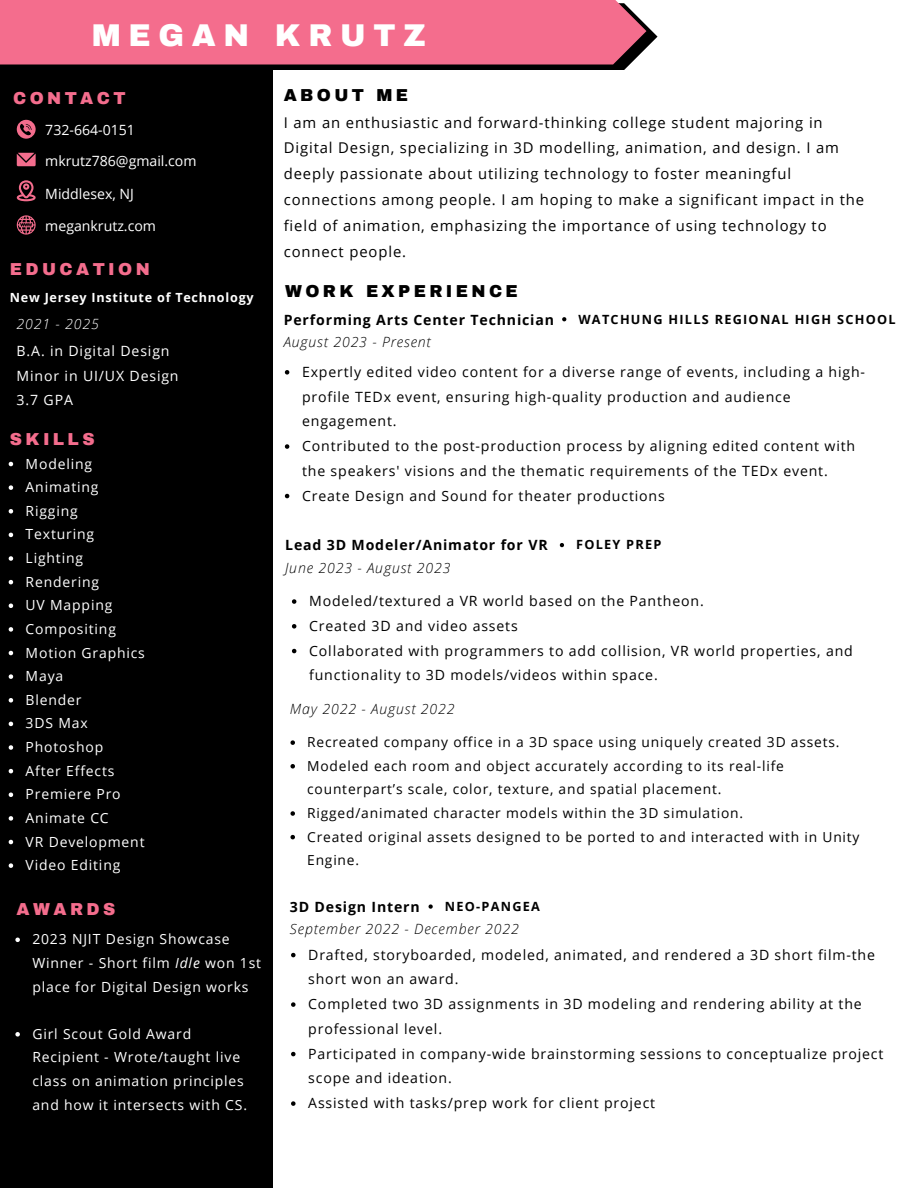
<style>
.page{position:relative;width:918px;height:1188px;background:#fff}
.page>*{position:absolute;margin:0;border:0;box-sizing:border-box;transform-origin:0 0}
.t1{font:900 30.9px "Archivo";letter-spacing:.25em;color:#fff}
.t2{font:900 16.95px "Archivo";letter-spacing:.2em;color:#f46d8d}
.t3{font:900 16.95px "Archivo";letter-spacing:.2em;color:#000}
.t4{font:14.85px/25.8px "Open Sans";letter-spacing:.06em;color:#000}
.t5{font:14.1px/24.8px "Open Sans";letter-spacing:.06em;color:#000}
.t6{font:italic 300 14.1px "Open Sans";letter-spacing:.06em;color:#000}
.t7{font:700 14.1px "Open Sans";letter-spacing:.06em;color:#000}
.t8{font:14.1px "Open Sans";color:#fff}
.t9{font:14.1px/24.8px "Open Sans";letter-spacing:.06em;color:#fff}
.t10{font:italic 300 14.1px "Open Sans";letter-spacing:.06em;color:#fff}
.t11{font:13.95px/23.7px "Open Sans";letter-spacing:.06em;color:#fff}
.t12{font:13.8px/23.7px "Open Sans";letter-spacing:.06em;color:#000}
.t13{font:700 12.75px "Open Sans";letter-spacing:.1em;color:#000}
.t14{font:700 12.6px "Open Sans";letter-spacing:.06em;color:#fff}
.s1{font-style:italic}
</style>
<div class="page">
<div style="left:0;top:55px;width:272px;height:1133px;background:#000"></div>
<svg style="left:17px;top:153px;width:19px;height:13px"></svg>
<svg style="left:17px;top:180px;width:19px;height:21px"></svg>
<svg style="left:17px;top:215px;width:19px;height:20px"></svg>
<svg style="left:17px;top:120px;width:19px;height:19px"></svg>
<svg style="left:272px;top:25px;width:385px;height:45px;fill:#000"></svg>
<div style="left:0;top:0;width:646px;height:65px;background:#f46d8d"></div>
<svg style="left:9px;top:462px;width:4px;height:4px"></svg>
<svg style="left:9px;top:485px;width:4px;height:5px"></svg>
<svg style="left:9px;top:509px;width:4px;height:5px"></svg>
<svg style="left:9px;top:533px;width:4px;height:4px"></svg>
<svg style="left:9px;top:556px;width:4px;height:5px"></svg>
<svg style="left:9px;top:580px;width:4px;height:4px"></svg>
<svg style="left:9px;top:604px;width:4px;height:4px"></svg>
<svg style="left:9px;top:627px;width:4px;height:5px"></svg>
<svg style="left:9px;top:651px;width:4px;height:4px"></svg>
<svg style="left:9px;top:674px;width:4px;height:5px"></svg>
<svg style="left:9px;top:698px;width:4px;height:5px"></svg>
<svg style="left:9px;top:722px;width:4px;height:4px"></svg>
<svg style="left:9px;top:745px;width:4px;height:5px"></svg>
<svg style="left:9px;top:769px;width:4px;height:4px"></svg>
<svg style="left:9px;top:793px;width:4px;height:4px"></svg>
<svg style="left:9px;top:816px;width:4px;height:5px"></svg>
<svg style="left:9px;top:840px;width:4px;height:4px"></svg>
<svg style="left:9px;top:863px;width:4px;height:5px"></svg>
<svg style="left:562px;top:317px;width:4px;height:4px"></svg>
<svg style="left:285px;top:370px;width:4px;height:5px"></svg>
<svg style="left:285px;top:444px;width:4px;height:5px"></svg>
<svg style="left:285px;top:494px;width:4px;height:4px"></svg>
<svg style="left:560px;top:543px;width:4px;height:4px"></svg>
<svg style="left:292px;top:599px;width:4px;height:5px"></svg>
<svg style="left:292px;top:624px;width:4px;height:5px"></svg>
<svg style="left:292px;top:649px;width:4px;height:4px"></svg>
<svg style="left:290px;top:740px;width:5px;height:5px"></svg>
<svg style="left:290px;top:764px;width:5px;height:5px"></svg>
<svg style="left:290px;top:811px;width:5px;height:5px"></svg>
<svg style="left:290px;top:835px;width:5px;height:4px"></svg>
<svg style="left:429px;top:904px;width:4px;height:5px"></svg>
<svg style="left:291px;top:953px;width:5px;height:4px"></svg>
<svg style="left:291px;top:1002px;width:5px;height:5px"></svg>
<svg style="left:291px;top:1052px;width:5px;height:4px"></svg>
<svg style="left:291px;top:1101px;width:5px;height:5px"></svg>
<svg style="left:15px;top:938px;width:5px;height:4px"></svg>
<svg style="left:15px;top:1032px;width:5px;height:5px"></svg>
<h1 class="t1" style="left:92px;top:19px;width:335px">MEGAN KRUTZ</h1>
<p class="t2" style="left:13px;top:89px;width:114px">CONTACT</p>
<p class="t8" style="left:45px;top:120px;width:91px">732-664-0151</p>
<p class="t8" style="left:45px;top:151px;width:153px">mkrutz786@gmail.com</p>
<p class="t8" style="left:45px;top:184px;width:90px">Middlesex, NJ</p>
<p class="t8" style="left:45px;top:216px;width:112px">megankrutz.com</p>
<h2 class="t2" style="left:10px;top:260px;width:141px">EDUCATION</h2>
<p class="t14" style="left:10px;top:289px;width:245px">New Jersey Institute of Technology</p>
<h4 class="t10" style="left:17px;top:314px;width:84px">2021 - 2025</h4>
<p class="t9" style="left:17px;top:338px;width:163px">B.A. in Digital Design<br>Minor in UI/UX Design<br>3.7 GPA</p>
<p class="t2" style="left:10px;top:430px;width:86px">SKILLS</p>
<p class="t11" style="left:26px;top:451px;width:68px">Modeling</p>
<h4 class="t11" style="left:26px;top:475px;width:74px">Animating</h4>
<h4 class="t11" style="left:26px;top:499px;width:54px">Rigging</h4>
<p class="t11" style="left:26px;top:522px;width:70px">Texturing</p>
<h4 class="t11" style="left:26px;top:546px;width:59px">Lighting</h4>
<h2 class="t11" style="left:26px;top:569px;width:75px">Rendering</h2>
<h5 class="t11" style="left:26px;top:593px;width:88px">UV Mapping</h5>
<h4 class="t11" style="left:26px;top:617px;width:92px">Compositing</h4>
<h4 class="t11" style="left:26px;top:640px;width:121px">Motion Graphics</h4>
<h2 class="t11" style="left:26px;top:664px;width:39px">Maya</h2>
<p class="t11" style="left:26px;top:688px;width:58px">Blender</p>
<p class="t11" style="left:26px;top:711px;width:64px">3DS Max</p>
<p class="t11" style="left:26px;top:735px;width:79px">Photoshop</p>
<p class="t11" style="left:26px;top:758px;width:90px">After Effects</p>
<p class="t11" style="left:26px;top:782px;width:97px">Premiere Pro</p>
<p class="t11" style="left:26px;top:806px;width:85px">Animate CC</p>
<p class="t11" style="left:26px;top:829px;width:120px">VR Development</p>
<p class="t11" style="left:26px;top:853px;width:96px">Video Editing</p>
<h3 class="t2" style="left:17px;top:900px;width:100px">AWARDS</h3>
<p class="t11" style="left:32px;top:927px;width:230px">2023 NJIT Design Showcase<br>Winner - Short film <span class="s1">Idle</span> won 1st place for Digital Design works</p>
<h4 class="t11" style="left:32px;top:1022px;width:216px">Girl Scout Gold Award<br>Recipient - Wrote/taught live class on animation principles and how it intersects with CS.</h4>
<p class="t3" style="left:284px;top:86px;width:126px">ABOUT ME</p>
<p class="t4" style="left:284px;top:109px;width:582px">I am an enthusiastic and forward-thinking college student majoring in Digital Design, specializing in 3D modelling, animation, and design. I am deeply passionate about utilizing technology to foster meaningful connections among people. I am hoping to make a significant impact in the field of animation, emphasizing the importance of using technology to connect people.</p>
<p class="t3" style="left:285px;top:282px;width:234px">WORK EXPERIENCE</p>
<p class="t7" style="left:284px;top:309px;width:272px">Performing Arts Center Technician</p>
<p class="t5" style="left:302px;top:359px;width:565px">Expertly edited video content for a diverse range of events, including a high&shy;profile TEDx event, ensuring high-quality production and audience engagement.</p>
<h2 class="t5" style="left:302px;top:433px;width:555px">Contributed to the post-production process by aligning edited content with the speakers' visions and the thematic requirements of the TEDx event.</h2>
<h4 class="t5" style="left:302px;top:483px;width:364px">Create Design and Sound for theater productions</h4>
<h2 class="t13" style="left:576px;top:536px;width:87px">FOLEY PREP</h2>
<h3 class="t6" style="left:285px;top:558px;width:167px">June 2023 - August 2023</h3>
<p class="t13" style="left:578px;top:310px;width:319px">WATCHUNG HILLS REGIONAL HIGH SCHOOL</p>
<h2 class="t6" style="left:284px;top:332px;width:149px">August 2023 - Present</h2>
<p class="t7" style="left:285px;top:535px;width:264px">Lead 3D Modeler/Animator for VR</p>
<h4 class="t5" style="left:309px;top:588px;width:396px">Modeled/textured a VR world based on the Pantheon.</h4>
<p class="t5" style="left:309px;top:613px;width:210px">Created 3D and video assets</p>
<p class="t5" style="left:309px;top:638px;width:545px">Collaborated with programmers to add collision, VR world properties, and functionality to 3D models/videos within space.</p>
<p class="t6" style="left:290px;top:699px;width:166px">May 2022 - August 2022</p>
<h3 class="t12" style="left:307px;top:730px;width:534px">Recreated company office in a 3D space using uniquely created 3D assets.</h3>
<p class="t12" style="left:307px;top:754px;width:478px">Modeled each room and object accurately according to its real-life counterpart’s scale, color, texture, and spatial placement.</p>
<h4 class="t12" style="left:307px;top:801px;width:438px">Rigged/animated character models within the 3D simulation.</h4>
<p class="t12" style="left:307px;top:824px;width:554px">Created original assets designed to be ported to and interacted with in Unity<br>Engine.</p>
<p class="t13" style="left:445px;top:897px;width:97px">NEO-PANGEA</p>
<p class="t6" style="left:290px;top:919px;width:230px">September 2022 - December 2022</p>
<h4 class="t7" style="left:290px;top:897px;width:131px">3D Design Intern</h4>
<p class="t5" style="left:308px;top:942px;width:568px">Drafted, storyboarded, modeled, animated, and rendered a 3D short film-the short won an award.</p>
<p class="t5" style="left:308px;top:991px;width:555px">Completed two 3D assignments in 3D modeling and rendering ability at the professional level.</p>
<p class="t5" style="left:308px;top:1041px;width:577px">Participated in company-wide brainstorming sessions to conceptualize project scope and ideation.</p>
<p class="t5" style="left:308px;top:1090px;width:349px">Assisted with tasks/prep work for client project</p>
</div>
